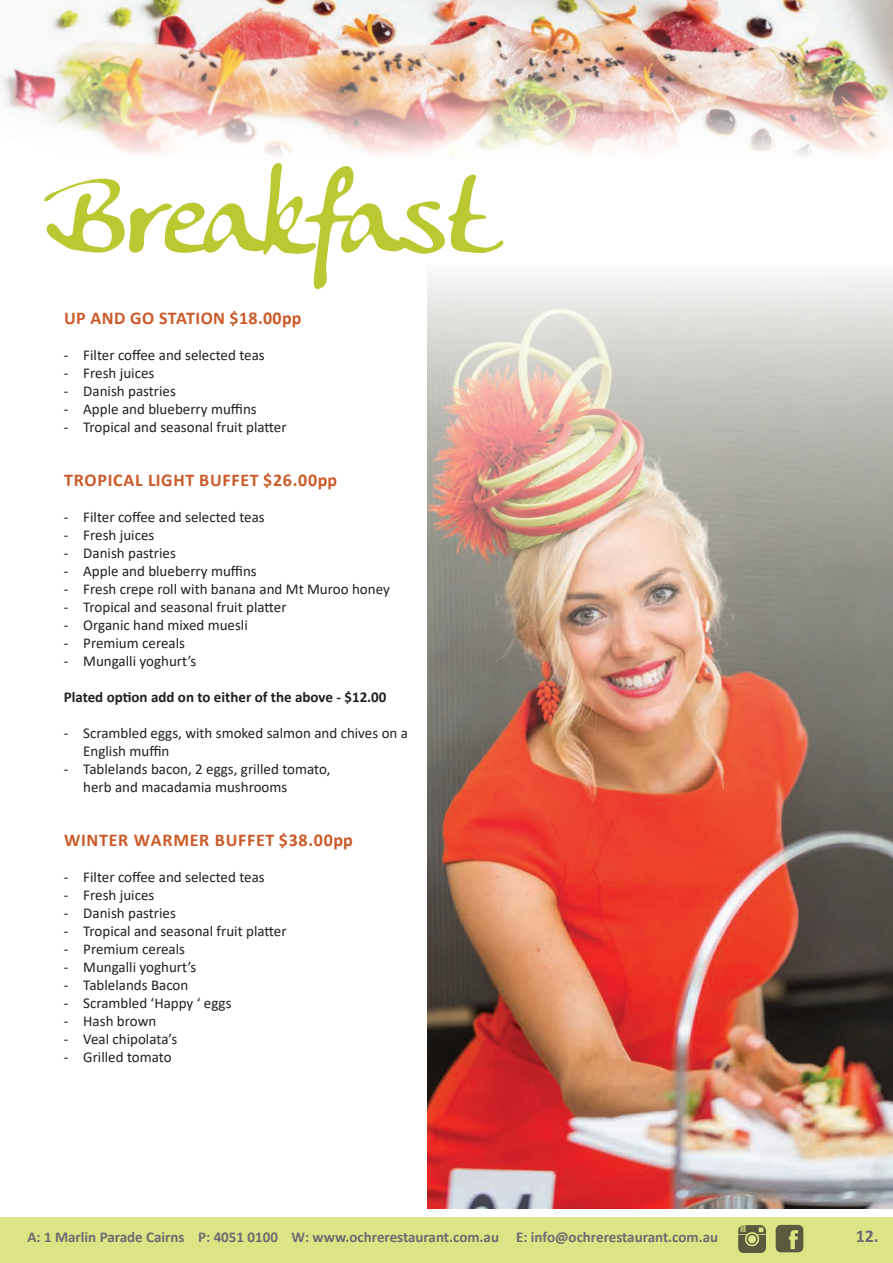
<style>
.page{position:relative;width:893px;height:1263px;background:#fff}
.page>*{position:absolute;margin:0;border:0;box-sizing:border-box;transform-origin:0 0}
.t1{font:112.5px "Anke Calligraphic FG";color:#bac932}
.t2{font:700 18px "Calibri";letter-spacing:.04em;color:#cb5a28}
.t3{font:700 18px "Calibri";letter-spacing:.02em;color:#cb5a28}
.t4{font:700 18px "Calibri";color:#6c6d70}
.t5{font:15px/18px "Calibri";color:#231f20}
.t6{font:700 15px "Calibri";color:#6c6d70}
.t7{font:700 15px "Calibri";color:#231f20}
</style>
<div class="page">
<div style="left:0;top:1217px;width:893px;height:46px;background:#dde485"></div>
<img style="left:775px;top:1224px;width:29px;height:29px">
<img style="left:739px;top:1225px;width:27px;height:27px">
<img style="left:427px;top:276px;width:466px;height:933px">
<img style="left:0;top:0;width:893px;height:156px">
<h1 class="t1" style="left:44px;top:148px;width:448px">Breakfast</h1>
<p class="t3" style="left:64px;top:305px;width:239px">UP AND GO STATION $18.00pp</p>
<p class="t5" style="left:64px;top:346px;width:202px">- Filter coffee and selected teas</p>
<p class="t5" style="left:64px;top:364px;width:92px">- Fresh juices</p>
<p class="t5" style="left:64px;top:382px;width:114px">- Danish pastries</p>
<p class="t5" style="left:64px;top:400px;width:195px">- Apple and blueberry muffins</p>
<p class="t5" style="left:64px;top:418px;width:224px">- Tropical and seasonal fruit platter</p>
<p class="t2" style="left:64px;top:467px;width:275px">TROPICAL LIGHT BUFFET $26.00pp</p>
<p class="t5" style="left:64px;top:508px;width:202px">- Filter coffee and selected teas</p>
<p class="t5" style="left:64px;top:526px;width:92px">- Fresh juices</p>
<p class="t5" style="left:64px;top:544px;width:114px">- Danish pastries</p>
<p class="t5" style="left:64px;top:562px;width:195px">- Apple and blueberry muffins</p>
<p class="t5" style="left:64px;top:580px;width:328px">- Fresh crepe roll with banana and Mt Muroo honey</p>
<p class="t5" style="left:64px;top:598px;width:224px">- Tropical and seasonal fruit platter</p>
<p class="t5" style="left:64px;top:616px;width:186px">- Organic hand mixed muesli</p>
<p class="t5" style="left:64px;top:634px;width:123px">- Premium cereals</p>
<p class="t5" style="left:64px;top:652px;width:134px">- Mungalli yoghurt’s</p>
<p class="t7" style="left:64px;top:686px;width:324px">Plated option add on to either of the above - $12.00</p>
<p class="t5" style="left:83px;top:724px;width:326px;text-indent:-20px">- Scrambled eggs, with smoked salmon and chives on a<br>English muffin</p>
<p class="t5" style="left:83px;top:760px;width:249px;text-indent:-20px">- Tablelands bacon, 2 eggs, grilled tomato, herb and macadamia mushrooms</p>
<p class="t2" style="left:64px;top:827px;width:290px">WINTER WARMER BUFFET $38.00pp</p>
<p class="t5" style="left:64px;top:868px;width:202px">- Filter coffee and selected teas</p>
<p class="t5" style="left:64px;top:886px;width:92px">- Fresh juices</p>
<p class="t5" style="left:64px;top:904px;width:114px">- Danish pastries</p>
<p class="t5" style="left:64px;top:922px;width:224px">- Tropical and seasonal fruit platter</p>
<p class="t5" style="left:64px;top:940px;width:123px">- Premium cereals</p>
<p class="t5" style="left:64px;top:958px;width:134px">- Mungalli yoghurt’s</p>
<p class="t5" style="left:64px;top:976px;width:126px">- Tablelands Bacon</p>
<p class="t5" style="left:64px;top:994px;width:169px">- Scrambled ‘Happy ‘ eggs</p>
<p class="t5" style="left:64px;top:1012px;width:94px">- Hash brown</p>
<p class="t5" style="left:64px;top:1030px;width:115px">- Veal chipolata’s</p>
<p class="t5" style="left:64px;top:1048px;width:109px">- Grilled tomato</p>
<p class="t6" style="left:27px;top:1226px;width:692px">A: 1 Marlin Parade Cairns P: 4051 0100 W: www.ochrerestaurant.com.au E: info@ochrerestaurant.com.au</p>
<p class="t4" style="left:856px;top:1223px;width:25px">12.</p>
</div>
